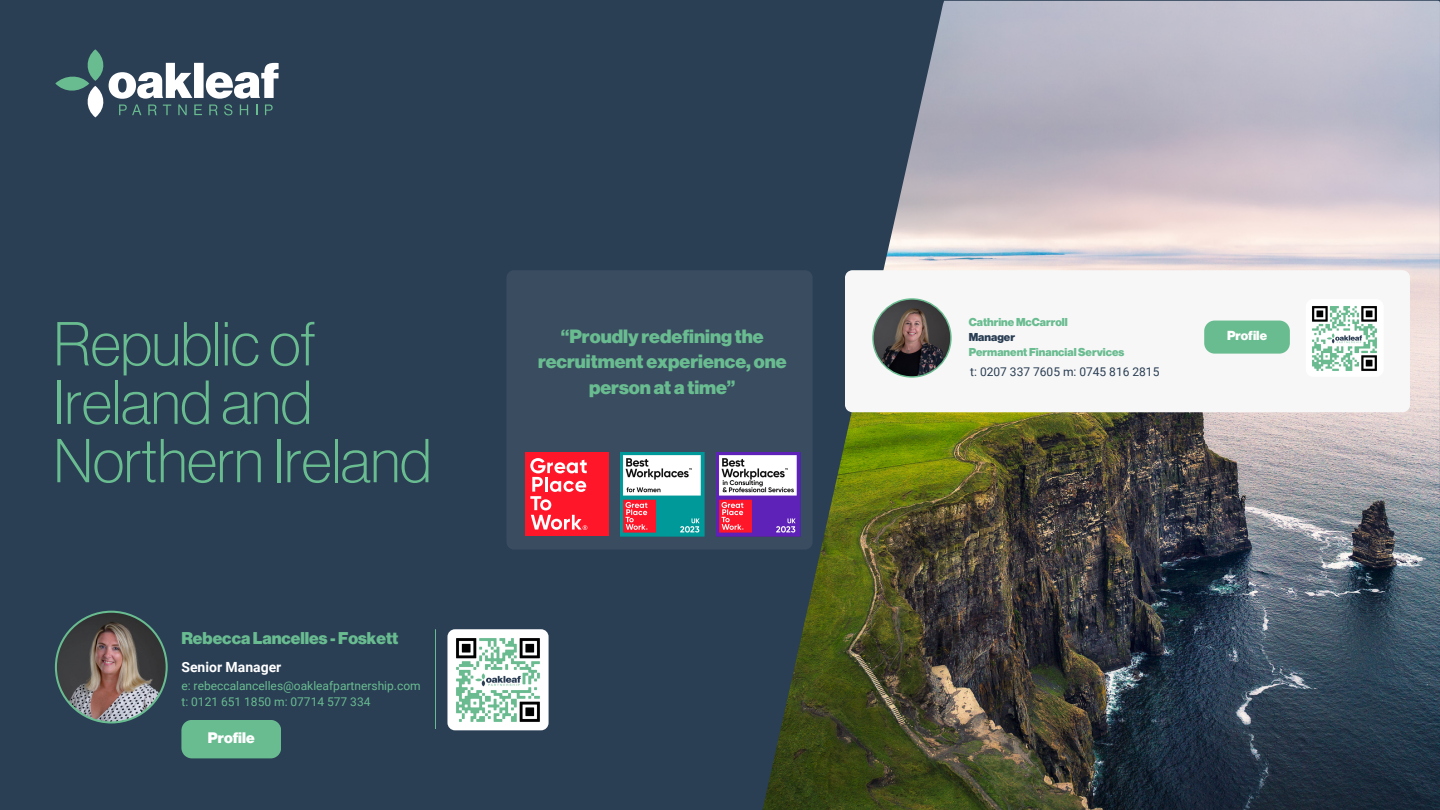
<style>
.page{position:relative;width:1440px;height:810px;background:#2a3e54}
.page>*{position:absolute;margin:0;border:0;box-sizing:border-box;transform-origin:0 0}
.t1{font:100 60.6px/58.4px "Neue Haas Display";color:#69bc90}
.t2{font:900 18.8px/25.7px "Neue Haas Display";color:#69bc90;text-align:center}
.t3{font:900 16.7px "Neue Haas Display";color:#69bc90}
.t4{font:900 14.9px "Neue Haas Display";color:#fff}
.t5{font:700 14px "Roboto";color:#fff}
.t6{font:900 12.8px "Neue Haas Display";color:#fff}
.t7{font:12px/16.5px "Roboto";color:#69bc90}
.t8{font:12px "Roboto";color:#2a3e54}
.t9{font:900 11.2px "Neue Haas Display";color:#69bc90}
.t10{font:900 11.2px "Neue Haas Display";color:#2a3e54}
</style>
<div class="page">
<svg style="left:55px;top:49px;width:224px;height:68px"></svg>
<img style="left:763px;top:1px;width:677px;height:809px">
<div style="left:507px;top:270px;width:306px;height:280px;background:#3a4c60"></div>
<div style="left:525px;top:452px;width:84px;height:84px;background:#ff1628"></div>
<svg style="left:530px;top:458px;width:57px;height:72px"></svg>
<img style="left:620px;top:452px;width:84px;height:84px">
<img style="left:716px;top:452px;width:84px;height:84px">
<img style="left:55px;top:611px;width:113px;height:112px">
<hr style="left:435px;top:629px;width:1px;height:100px;background:#69bc90">
<div style="left:181px;top:720px;width:100px;height:38px;background:#69bc90"></div>
<img style="left:447px;top:629px;width:102px;height:101px;border-radius:8px">
<div style="left:845px;top:270px;width:565px;height:142px;background:#f7f7f7"></div>
<img style="left:872px;top:298px;width:80px;height:80px">
<svg style="left:1204px;top:321px;width:86px;height:33px;background:#6fbe94"></svg>
<img style="left:1306px;top:299px;width:78px;height:78px;border-radius:7px">
<h2 class="t1" style="left:54px;top:317px;width:379px">Republic of<br>Ireland and<br>Northern Ireland</h2>
<h5 class="t3" style="left:181px;top:630px;width:219px">Rebecca Lancelles -Foskett</h5>
<p class="t5" style="left:181px;top:659px;width:101px">Senior Manager</p>
<p class="t7" style="left:181px;top:677px;width:241px">e: rebeccalancelles@oakleafpartnership.com t: 0121 651 1850 m: 07714 577 334</p>
<h6 class="t4" style="left:208px;top:731px;width:48px">Profile</h6>
<p class="t2" style="left:538px;top:324px;width:250px">“Proudly redefining the recruitment experience, one person at a time”</p>
<h1 class="t9" style="left:969px;top:316px;width:101px">Cathrine McCarroll</h1>
<p class="t10" style="left:969px;top:332px;width:48px">Manager</p>
<h3 class="t9" style="left:969px;top:347px;width:157px">PermanentFinancialServices</h3>
<p class="t8" style="left:970px;top:365px;width:191px">t: 0207 337 7605 m: 0745 816 2815</p>
<p class="t6" style="left:1227px;top:330px;width:42px">Profile</p>
</div>
